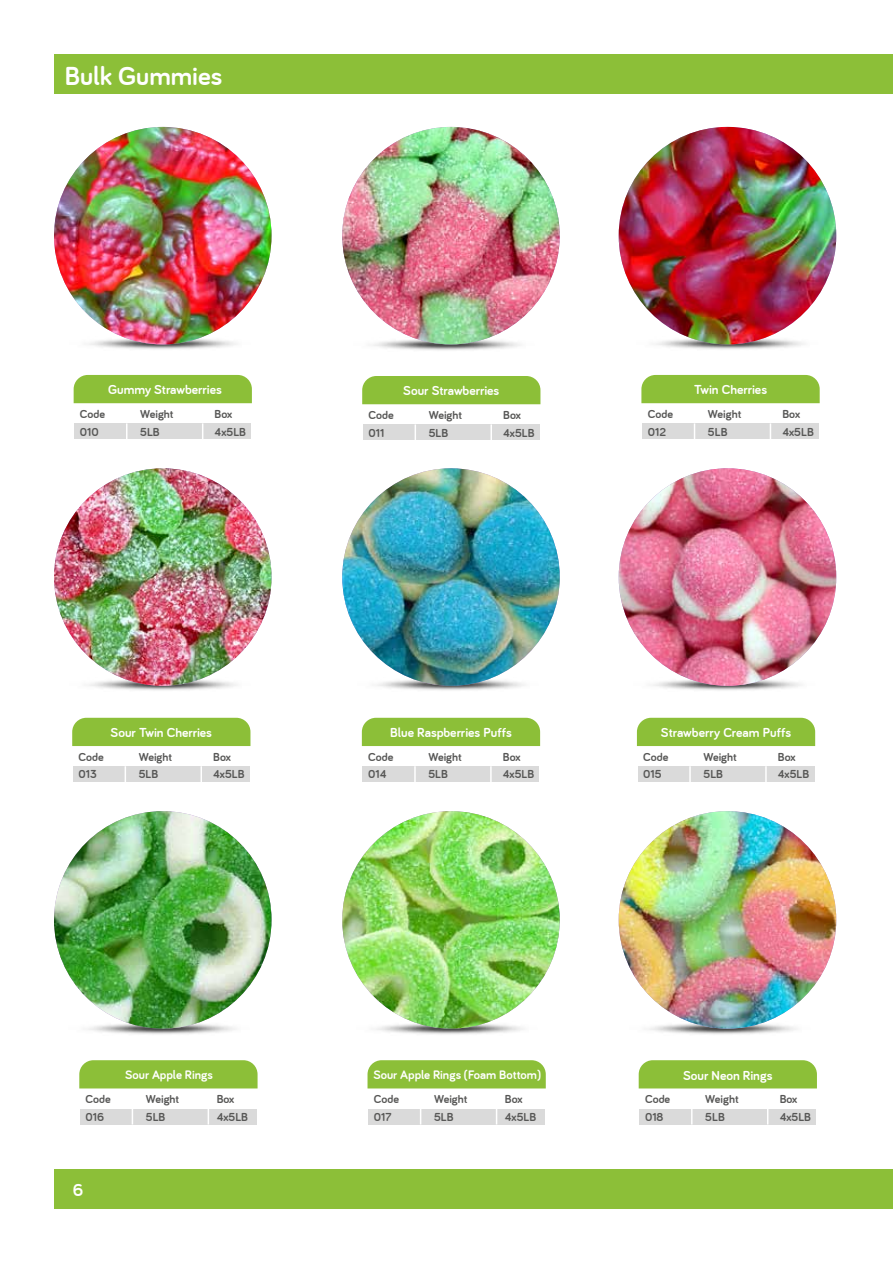
<style>
.page{position:relative;width:893px;height:1263px;background:#fff}
.page>*{position:absolute;margin:0;border:0;box-sizing:border-box;transform-origin:0 0}
.t1{font:700 27px "Bariol";color:#fff}
.t2{font:700 18px "Bariol";color:#fff}
.t3{font:700 13.5px "Bariol";color:#fff}
.t4{font:700 12.75px "Bariol";color:#fff}
.t5{font:700 12px/17.9px "Bariol";color:#575756}
</style>
<div class="page">
<div style="left:54px;top:1169px;width:839px;height:40px;background:#8cbf38"></div>
<img style="left:653px;top:678px;width:148px;height:13px">
<img style="left:619px;top:468px;width:217px;height:218px;border-radius:109px">
<div style="left:637px;top:718px;width:178px;height:28px;background:#8cbf38"></div>
<div style="left:638px;top:766px;width:176px;height:16px;background:#dadada"></div>
<svg style="left:689px;top:766px;width:2px;height:16px"></svg>
<svg style="left:765px;top:766px;width:2px;height:16px"></svg>
<img style="left:656px;top:337px;width:148px;height:13px">
<img style="left:619px;top:127px;width:217px;height:217px;border-radius:109px">
<div style="left:641px;top:375px;width:179px;height:28px;background:#8cbf38"></div>
<div style="left:642px;top:423px;width:177px;height:16px;background:#dadada"></div>
<svg style="left:694px;top:423px;width:1px;height:16px"></svg>
<svg style="left:770px;top:423px;width:1px;height:16px"></svg>
<img style="left:649px;top:1022px;width:147px;height:13px">
<img style="left:619px;top:811px;width:217px;height:218px;border-radius:109px">
<div style="left:639px;top:1060px;width:178px;height:28px;background:#8cbf38"></div>
<div style="left:639px;top:1109px;width:177px;height:15px;background:#dadada"></div>
<svg style="left:691px;top:1109px;width:1px;height:15px"></svg>
<svg style="left:767px;top:1109px;width:1px;height:15px"></svg>
<img style="left:376px;top:1022px;width:147px;height:13px">
<img style="left:342px;top:811px;width:218px;height:218px;border-radius:109px">
<div style="left:367px;top:1060px;width:179px;height:28px;background:#8cbf38"></div>
<div style="left:368px;top:1109px;width:177px;height:15px;background:#dadada"></div>
<svg style="left:420px;top:1109px;width:1px;height:15px"></svg>
<svg style="left:496px;top:1109px;width:1px;height:15px"></svg>
<img style="left:88px;top:1022px;width:147px;height:13px">
<img style="left:54px;top:811px;width:218px;height:218px;border-radius:109px">
<div style="left:79px;top:1060px;width:179px;height:28px;background:#8cbf38"></div>
<div style="left:80px;top:1109px;width:177px;height:15px;background:#dadada"></div>
<svg style="left:132px;top:1109px;width:1px;height:15px"></svg>
<svg style="left:208px;top:1109px;width:1px;height:15px"></svg>
<img style="left:89px;top:337px;width:147px;height:13px">
<img style="left:54px;top:127px;width:218px;height:217px;border-radius:109px">
<div style="left:74px;top:375px;width:178px;height:28px;background:#8cbf38"></div>
<div style="left:74px;top:423px;width:177px;height:16px;background:#dadada"></div>
<svg style="left:126px;top:423px;width:1px;height:16px"></svg>
<svg style="left:202px;top:423px;width:1px;height:16px"></svg>
<div style="left:54px;top:54px;width:839px;height:39px;background:#8cbf38"></div>
<img style="left:89px;top:678px;width:147px;height:13px">
<img style="left:54px;top:468px;width:218px;height:218px;border-radius:109px">
<div style="left:72px;top:718px;width:178px;height:28px;background:#8cbf38"></div>
<div style="left:73px;top:766px;width:177px;height:16px;background:#dadada"></div>
<svg style="left:125px;top:766px;width:1px;height:16px"></svg>
<svg style="left:201px;top:766px;width:1px;height:16px"></svg>
<img style="left:373px;top:338px;width:147px;height:13px">
<img style="left:342px;top:127px;width:218px;height:217px;border-radius:109px">
<div style="left:362px;top:376px;width:178px;height:28px;background:#8cbf38"></div>
<div style="left:363px;top:424px;width:177px;height:16px;background:#dadada"></div>
<svg style="left:415px;top:424px;width:1px;height:16px"></svg>
<svg style="left:490px;top:424px;width:2px;height:16px"></svg>
<img style="left:377px;top:678px;width:147px;height:13px">
<img style="left:342px;top:468px;width:218px;height:218px;border-radius:109px">
<div style="left:362px;top:718px;width:178px;height:28px;background:#8cbf38"></div>
<div style="left:363px;top:766px;width:176px;height:16px;background:#dadada"></div>
<svg style="left:414px;top:766px;width:2px;height:16px"></svg>
<svg style="left:490px;top:766px;width:2px;height:16px"></svg>
<h1 class="t1" style="left:65px;top:61px;width:159px">Bulk Gummies</h1>
<p class="t3" style="left:108px;top:382px;width:115px">Gummy Strawberries</p>
<p class="t3" style="left:403px;top:383px;width:98px">Sour Strawberries</p>
<p class="t3" style="left:694px;top:382px;width:75px">Twin Cherries</p>
<p class="t5" style="left:80px;top:405px;width:27px">Code<br>010</p>
<p class="t5" style="left:140px;top:405px;width:35px">Weight</p>
<p class="t5" style="left:215px;top:405px;width:19px">Box</p>
<p class="t5" style="left:140px;top:423px;width:21px">5LB</p>
<p class="t5" style="left:215px;top:423px;width:33px">4x5LB</p>
<p class="t5" style="left:369px;top:406px;width:27px">Code<br>011</p>
<p class="t5" style="left:429px;top:406px;width:35px">Weight</p>
<p class="t5" style="left:503px;top:406px;width:19px">Box</p>
<p class="t5" style="left:429px;top:424px;width:21px">5LB</p>
<p class="t5" style="left:503px;top:424px;width:33px">4x5LB</p>
<p class="t5" style="left:648px;top:405px;width:27px">Code<br>012</p>
<p class="t5" style="left:708px;top:405px;width:35px">Weight</p>
<p class="t5" style="left:782px;top:405px;width:19px">Box</p>
<p class="t5" style="left:708px;top:423px;width:21px">5LB</p>
<p class="t5" style="left:782px;top:423px;width:33px">4x5LB</p>
<p class="t3" style="left:111px;top:725px;width:103px">Sour Twin Cherries</p>
<p class="t5" style="left:79px;top:748px;width:27px">Code<br>013</p>
<p class="t5" style="left:139px;top:748px;width:35px">Weight</p>
<p class="t5" style="left:213px;top:748px;width:19px">Box</p>
<p class="t5" style="left:139px;top:765px;width:21px">5LB</p>
<p class="t5" style="left:213px;top:765px;width:33px">4x5LB</p>
<p class="t3" style="left:390px;top:725px;width:123px">Blue Raspberries Puffs</p>
<p class="t5" style="left:368px;top:748px;width:27px">Code<br>014</p>
<p class="t5" style="left:428px;top:748px;width:35px">Weight</p>
<p class="t5" style="left:503px;top:748px;width:19px">Box</p>
<p class="t5" style="left:428px;top:765px;width:21px">5LB</p>
<p class="t5" style="left:503px;top:765px;width:33px">4x5LB</p>
<p class="t3" style="left:661px;top:725px;width:132px">Strawberry Cream Puffs</p>
<p class="t5" style="left:643px;top:748px;width:27px">Code<br>015</p>
<p class="t5" style="left:703px;top:748px;width:35px">Weight</p>
<p class="t5" style="left:778px;top:748px;width:19px">Box</p>
<p class="t5" style="left:703px;top:765px;width:21px">5LB</p>
<p class="t5" style="left:778px;top:765px;width:33px">4x5LB</p>
<p class="t5" style="left:86px;top:1090px;width:27px">Code<br>016</p>
<p class="t4" style="left:125px;top:1067px;width:89px">Sour Apple Rings</p>
<p class="t5" style="left:146px;top:1090px;width:35px">Weight</p>
<p class="t5" style="left:217px;top:1090px;width:19px">Box</p>
<p class="t5" style="left:146px;top:1108px;width:21px">5LB</p>
<p class="t5" style="left:217px;top:1108px;width:33px">4x5LB</p>
<p class="t4" style="left:373px;top:1067px;width:169px">Sour Apple Rings (Foam Bottom)</p>
<p class="t5" style="left:374px;top:1090px;width:27px">Code<br>017</p>
<p class="t5" style="left:434px;top:1090px;width:35px">Weight</p>
<p class="t5" style="left:505px;top:1090px;width:19px">Box</p>
<p class="t5" style="left:434px;top:1108px;width:21px">5LB</p>
<p class="t5" style="left:505px;top:1108px;width:33px">4x5LB</p>
<p class="t5" style="left:645px;top:1090px;width:27px">Code<br>018</p>
<p class="t3" style="left:683px;top:1067px;width:91px">Sour Neon Rings</p>
<p class="t5" style="left:705px;top:1090px;width:35px">Weight</p>
<p class="t5" style="left:780px;top:1090px;width:19px">Box</p>
<p class="t5" style="left:705px;top:1108px;width:21px">5LB</p>
<p class="t5" style="left:780px;top:1108px;width:33px">4x5LB</p>
<h2 class="t2" style="left:73px;top:1180px;width:12px">6</h2>
</div>
